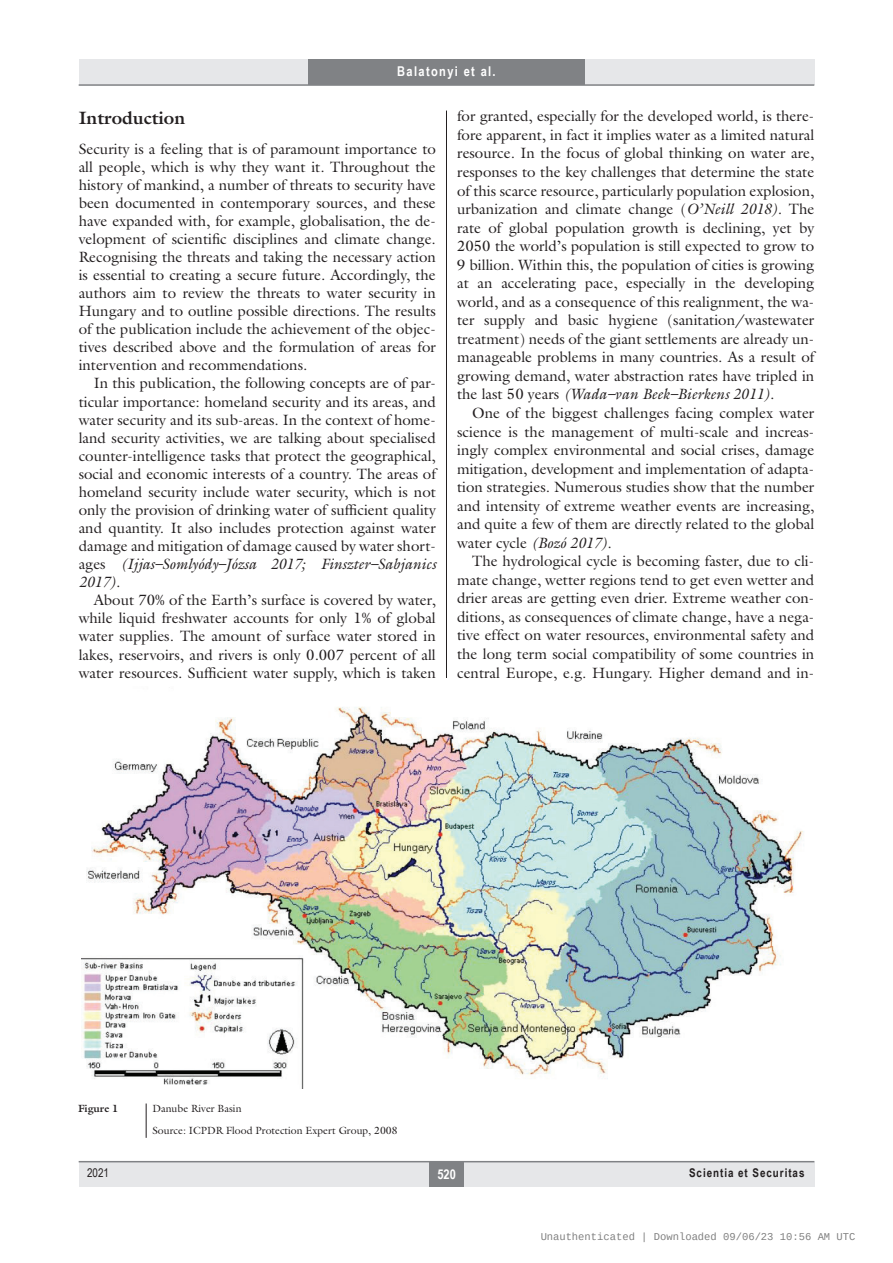
<style>
.page{position:relative;width:893px;height:1263px;background:#fff}
.page>*{position:absolute;margin:0;border:0;box-sizing:border-box;transform-origin:0 0}
.alcimbold{font:700 18px "Galliard Reg";color:#231f20}
.Body_Text{font:15px/18.6px "Galliard Reg";color:#231f20;text-align:justify}
.Body_tompa{font:15px/18px "Galliard Reg";color:#231f20;text-align:justify}
.oldalszam{font:700 13.5px "Arial Narrow";letter-spacing:.1em;color:#fff}
.t1{font:700 12px "Arial Narrow";letter-spacing:.08em;color:#231f20}
.t2{font:12px "Arial Narrow";color:#231f20}
.kepalairas2{font:10.5px "Galliard Reg";color:#231f20}
.t3{font:10.5px "Liberation Mono";color:rgb(0 0 0/.5)}
.kepalairas1{font:700 10.5px "Galliard Reg";color:#231f20}
.s1{font-style:italic}
</style>
<div class="page">
<div style="left:79px;top:1161px;width:735px;height:25px;background:#e6e7e9"></div>
<hr style="left:79px;top:1161px;width:735px;height:1px;background:#808285">
<div style="left:430px;top:1161px;width:34px;height:25px;background:#808285"></div>
<div style="left:79px;top:60px;width:735px;height:25px;background:#e6e7e9"></div>
<div style="left:308px;top:60px;width:277px;height:25px;background:#808285"></div>
<hr style="left:79px;top:84px;width:735px;height:2px;background:#808285">
<hr style="left:446px;top:111px;width:1px;height:1026px;background:#231f20">
<img style="left:81px;top:687px;width:723px;height:402px">
<hr style="left:146px;top:1103px;width:1px;height:35px;background:#231f20">
<p class="oldalszam" style="left:397px;top:61px;width:100px">Balatonyi et al.</p>
<p class="alcimbold" style="left:79px;top:106px;width:108px">Introduction</p>
<p class="Body_tompa" style="left:79px;top:139px;width:359px">Security is a feeling that is of paramount importance to all people, which is why they want it. Throughout the history of mankind, a number of threats to security have been documented in contemporary sources, and these have expanded with, for example, globalisation, the de&shy;velopment of scientific disciplines and climate change.<br>Recognising the threats and taking the necessary action is essential to creating a secure future. Accordingly, the authors aim to review the threats to water security in Hungary and to outline possible directions. The results of the publication include the achievement of the objec&shy;tives described above and the formulation of areas for intervention and recommendations.</p>
<p class="Body_Text" style="left:79px;top:374px;width:359px;line-height:18px;text-indent:15px">In this publication, the following concepts are of par&shy;ticular importance: homeland security and its areas, and water security and its sub-areas. In the context of home&shy;land security activities, we are talking about specialised counter-intelligence tasks that protect the geographical, social and economic interests of a country. The areas of homeland security include water security, which is not only the provision of drinking water of sufficient quality and quantity. It also includes protection against water damage and mitigation of damage caused by water short&shy;ages <span class="s1">(Ijjas–Somlyódy–Józsa 2017; Finszter–Sabjanics 2017).</span></p>
<p class="Body_Text" style="left:79px;top:591px;width:359px;line-height:18px;text-indent:15px">About 70% of the Earth’s surface is covered by water, while liquid freshwater accounts for only 1% of global water supplies. The amount of surface water stored in lakes, reservoirs, and rivers is only 0.007 percent of all water resources. Sufficient water supply, which is taken</p>
<p class="Body_Text" style="left:457px;top:107px;width:359px">for granted, especially for the developed world, is there&shy;fore apparent, in fact it implies water as a limited natural resource. In the focus of global thinking on water are, responses to the key challenges that determine the state of this scarce resource, particularly population explosion, urbanization and climate change (<span class="s1">O’Neill 2018).</span> The rate of global population growth is declining, yet by 2050 the world’s population is still expected to grow to 9 billion. Within this, the population of cities is growing at an accelerating pace, especially in the developing world, and as a consequence of this realignment, the wa&shy;ter supply and basic hygiene (sanitation/wastewater treatment) needs of the giant settlements are already un&shy;manageable problems in many countries. As a result of growing demand, water abstraction rates have tripled in the last 50 years <span class="s1">(Wada–van Beek–Bierkens 2011).</span></p>
<p class="Body_Text" style="left:457px;top:403px;width:359px;text-indent:15px">One of the biggest challenges facing complex water science is the management of multi-scale and increas&shy;ingly complex environmental and social crises, damage mitigation, development and implementation of adapta&shy;tion strategies. Numerous studies show that the number and intensity of extreme weather events are increasing, and quite a few of them are directly related to the global water cycle <span class="s1">(Bozó 2017).</span></p>
<p class="Body_Text" style="left:457px;top:552px;width:359px;text-indent:15px">The hydrological cycle is becoming faster, due to cli&shy;mate change, wetter regions tend to get even wetter and drier areas are getting even drier. Extreme weather con&shy;ditions, as consequences of climate change, have a nega&shy;tive effect on water resources, environmental safety and the long term social compatibility of some countries in central Europe, e.g. Hungary. Higher demand and in-</p>
<p class="kepalairas1" style="left:78px;top:1101px;width:42px">Figure 1</p>
<p class="kepalairas2" style="left:153px;top:1102px;width:91px">Danube River Basin</p>
<p class="kepalairas2" style="left:153px;top:1124px;width:247px">Source: ICPDR Flood Protection Expert Group, 2008</p>
<p class="t2" style="left:87px;top:1164px;width:23px">2021</p>
<p class="oldalszam" style="left:437px;top:1163px;width:20px">520</p>
<p class="t1" style="left:689px;top:1164px;width:117px">Scientia et Securitas</p>
<p class="t3" style="left:540px;top:1232px;width:316px">Unauthenticated | Downloaded 09/06/23 10:56 AM UTC</p>
</div>
